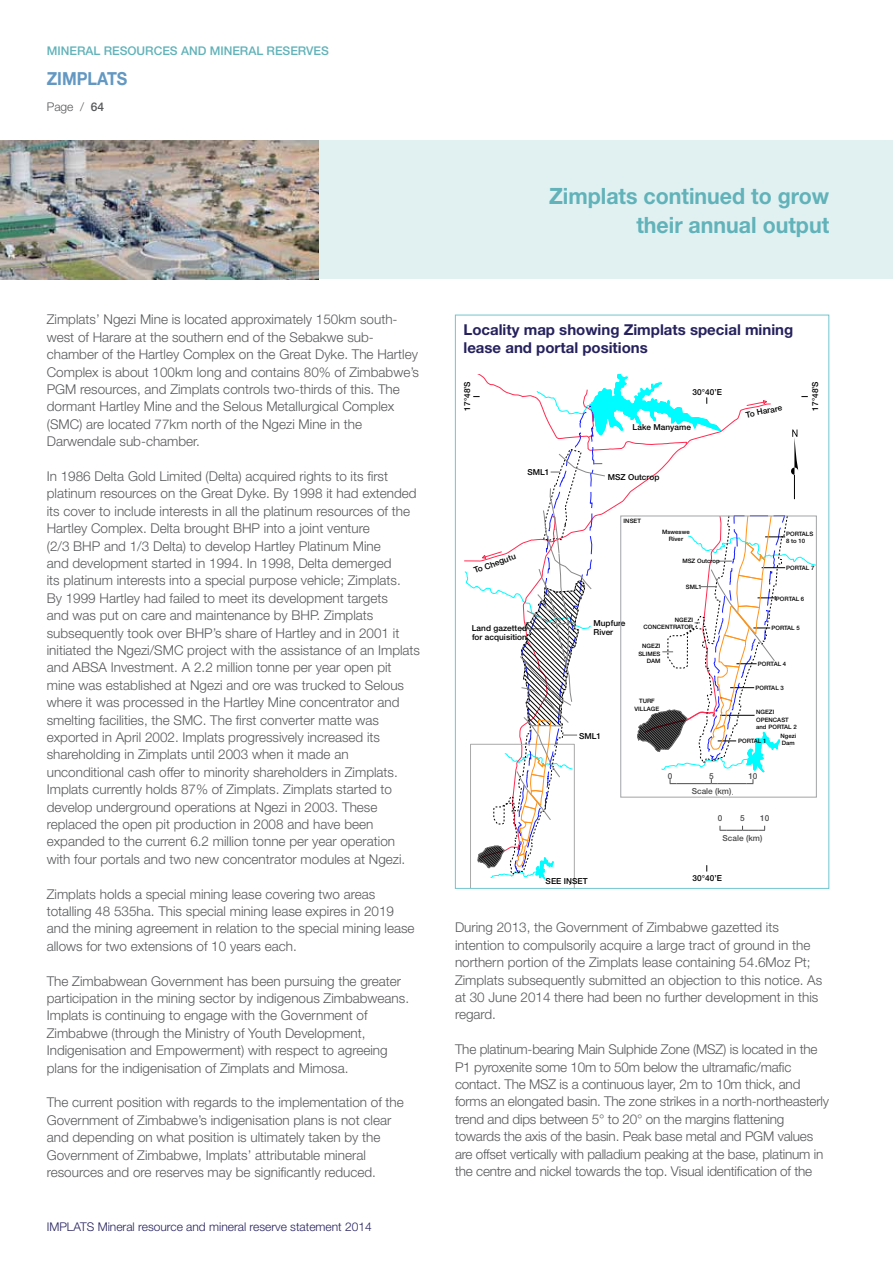
<style>
.page{position:relative;width:893px;height:1263px;background:#fff}
.page>*{position:absolute;margin:0;border:0;box-sizing:border-box;transform-origin:0 0}
.t1{font:700 22.5px/28.5px "Helvetica Neue LT Std";color:#61b2b9;text-align:right;scale:.95 1}
.t2{font:700 18px "Helvetica Neue LT Std";color:#6298c2;scale:.9 1}
.t3{font:700 15px/18px "Helvetica Neue LT Std";color:#25215d}
.t4{font:300 13.5px/17.4px "Helvetica Neue LT Std";color:#58595b}
.t5{font:300 12px "Helvetica Neue LT Std";color:#25215d}
.t6{font:500 12px "Helvetica Neue LT Std";color:#61b2b9}
.t7{font:300 12px "Helvetica Neue LT Std";color:#58595b}
.t8{font:500 8.25px/9px "Helvetica Neue LT Std";letter-spacing:.005em;color:#000}
.t9{font:500 8.25px "Helvetica Neue LT Std";color:#4d4d4f}
.t10{font:500 6px/7.5px "Helvetica Neue LT Std";letter-spacing:.005em;color:#000;text-align:center}
.s1{font-weight:500}
</style>
<div class="page">
<div style="left:319px;top:140px;width:574px;height:139px;background:#e1f1f2"></div>
<img style="left:0;top:140px;width:319px;height:139px">
<svg style="left:464px;top:374px;width:352px;height:514px"></svg>
<p class="t6" style="left:47px;top:44px;width:284px">MINERAL RESOURCES AND MINERAL RESERVES</p>
<p class="t2" style="left:47px;top:68px;width:91px">ZIMPLATS</p>
<p class="t7" style="left:47px;top:99px;width:59px">Page / <span class="s1">64</span></p>
<p class="t4" style="left:47px;top:311px;width:374px">Zimplats’ Ngezi Mine is located approximately 150km south&shy;west of Harare at the southern end of the Sebakwe sub&shy;chamber of the Hartley Complex on the Great Dyke. The Hartley Complex is about 100km long and contains 80% of Zimbabwe’s PGM resources, and Zimplats controls two-thirds of this. The dormant Hartley Mine and the Selous Metallurgical Complex (SMC) are located 77km north of the Ngezi Mine in the Darwendale sub-chamber.</p>
<p class="t4" style="left:47px;top:467px;width:375px">In 1986 Delta Gold Limited (Delta) acquired rights to its first platinum resources on the Great Dyke. By 1998 it had extended its cover to include interests in all the platinum resources of the Hartley Complex. Delta brought BHP into a joint venture<br>(2/3 BHP and 1/3 Delta) to develop Hartley Platinum Mine<br>and development started in 1994. In 1998, Delta demerged<br>its platinum interests into a special purpose vehicle; Zimplats.<br>By 1999 Hartley had failed to meet its development targets<br>and was put on care and maintenance by BHP. Zimplats subsequently took over BHP’s share of Hartley and in 2001 it initiated the Ngezi/SMC project with the assistance of an Implats and ABSA Investment. A 2.2 million tonne per year open pit mine was established at Ngezi and ore was trucked to Selous where it was processed in the Hartley Mine concentrator and smelting facilities, the SMC. The first converter matte was exported in April 2002. Implats progressively increased its shareholding in Zimplats until 2003 when it made an unconditional cash offer to minority shareholders in Zimplats.<br>Implats currently holds 87% of Zimplats. Zimplats started to develop underground operations at Ngezi in 2003. These replaced the open pit production in 2008 and have been expanded to the current 6.2 million tonne per year operation with four portals and two new concentrator modules at Ngezi.</p>
<p class="t4" style="left:47px;top:885px;width:369px">Zimplats holds a special mining lease covering two areas totalling 48 535ha. This special mining lease expires in 2019 and the mining agreement in relation to the special mining lease allows for two extensions of 10 years each.</p>
<p class="t4" style="left:47px;top:972px;width:364px">The Zimbabwean Government has been pursuing the greater participation in the mining sector by indigenous Zimbabweans.<br>Implats is continuing to engage with the Government of Zimbabwe (through the Ministry of Youth Development, Indigenisation and Empowerment) with respect to agreeing plans for the indigenisation of Zimplats and Mimosa.</p>
<p class="t4" style="left:47px;top:1094px;width:359px">The current position with regards to the implementation of the Government of Zimbabwe’s indigenisation plans is not clear and depending on what position is ultimately taken by the Government of Zimbabwe, Implats’ attributable mineral resources and ore reserves may be significantly reduced.</p>
<p class="t5" style="left:47px;top:1219px;width:327px">IMPLATS Mineral resource and mineral reserve statement 2014</p>
<p class="t1" style="left:549px;top:181px;width:296px">Zimplats continued to grow their annual output</p>
<p class="t3" style="left:463px;top:321px;width:331px">Locality map showing Zimplats special mining lease and portal positions</p>
<p class="t8" style="left:463px;top:411px;width:31px;rotate:-90deg">17°48’S</p>
<p class="t8" style="left:811px;top:411px;width:31px;rotate:-90deg">17°48’S</p>
<p class="t8" style="left:693px;top:388px;width:31px">30°40’E</p>
<p class="t8" style="left:745px;top:410px;width:38px;rotate:-12deg">To Harare</p>
<p class="t8" style="left:527px;top:467px;width:24px">SML1</p>
<p class="t8" style="left:473px;top:566px;width:45px;rotate:-20deg">To Chegutu</p>
<p class="t8" style="left:472px;top:623px;width:57px">Land gazetted for acquisition</p>
<p class="t8" style="left:633px;top:422px;width:60px">Lake Manyame</p>
<p class="t8" style="left:608px;top:472px;width:53px">MSZ Outcrop</p>
<p class="t10" style="left:624px;top:517px;width:19px">INSET</p>
<p class="t8" style="left:593px;top:618px;width:34px">Mupfure<br>River</p>
<p class="t10" style="left:662px;top:528px;width:29px">Msweswe<br>River</p>
<p class="t10" style="left:682px;top:557px;width:39px">MSZ Outcrop</p>
<p class="t10" style="left:686px;top:583px;width:18px">SML1</p>
<p class="t10" style="left:644px;top:616px;width:51px;text-align:right">NGEZI<br>CONCENTRATOR</p>
<p class="t10" style="left:638px;top:642px;width:24px;text-align:right">NGEZI<br>SLIMES<br>DAM</p>
<p class="t8" style="left:579px;top:731px;width:24px">SML1</p>
<p class="t10" style="left:635px;top:697px;width:26px">TURF<br>VILLAGE</p>
<p class="t10" style="left:786px;top:530px;width:29px;text-align:left">PORTALS<br>8 to 10</p>
<p class="t10" style="left:786px;top:564px;width:30px">PORTAL 7</p>
<p class="t10" style="left:776px;top:595px;width:30px">PORTAL 6</p>
<p class="t10" style="left:771px;top:624px;width:30px">PORTAL 5</p>
<p class="t10" style="left:758px;top:660px;width:30px">PORTAL 4</p>
<p class="t10" style="left:755px;top:684px;width:30px">PORTAL 3</p>
<p class="t10" style="left:756px;top:708px;width:42px;text-align:left">NGEZI<br>OPENCAST and PORTAL 2</p>
<p class="t10" style="left:738px;top:737px;width:30px">PORTAL 1</p>
<p class="t10" style="left:780px;top:732px;width:17px">Ngezi</p>
<p class="t10" style="left:782px;top:739px;width:14px">Dam</p>
<p class="t9" style="left:668px;top:771px;width:6px">0</p>
<p class="t9" style="left:709px;top:771px;width:6px">5</p>
<p class="t9" style="left:748px;top:771px;width:11px">10</p>
<p class="t9" style="left:692px;top:786px;width:41px">Scale (km)</p>
<p class="t9" style="left:718px;top:813px;width:6px">0</p>
<p class="t9" style="left:740px;top:813px;width:6px">5</p>
<p class="t9" style="left:760px;top:813px;width:11px">10</p>
<p class="t9" style="left:722px;top:833px;width:41px">Scale (km)</p>
<p class="t8" style="left:546px;top:876px;width:44px">SEE INSET</p>
<p class="t8" style="left:693px;top:873px;width:31px">30°40’E</p>
<p class="t4" style="left:455px;top:919px;width:369px">During 2013, the Government of Zimbabwe gazetted its intention to compulsorily acquire a large tract of ground in the northern portion of the Zimplats lease containing 54.6Moz Pt; Zimplats subsequently submitted an objection to this notice. As at 30 June 2014 there had been no further development in this regard.</p>
<p class="t4" style="left:455px;top:1040px;width:375px">The platinum-bearing Main Sulphide Zone (MSZ) is located in the P1 pyroxenite some 10m to 50m below the ultramafic/mafic contact. The MSZ is a continuous layer, 2m to 10m thick, and forms an elongated basin. The zone strikes in a north-northeasterly trend and dips between 5° to 20° on the margins flattening towards the axis of the basin. Peak base metal and PGM values are offset vertically with palladium peaking at the base, platinum in the centre and nickel towards the top. Visual identification of the</p>
</div>
